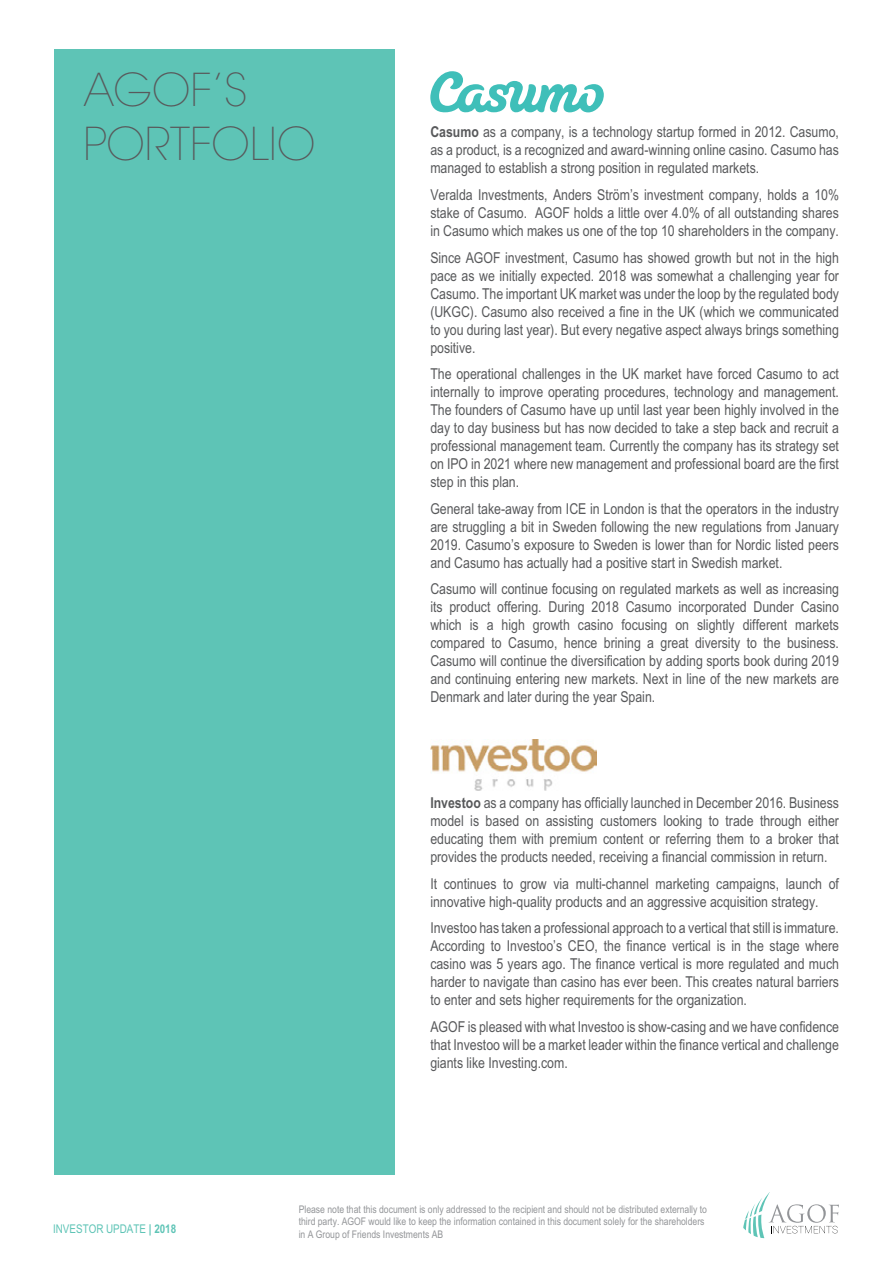
<style>
.page{position:relative;width:893px;height:1263px;background:#fff}
.page>*{position:absolute;margin:0;border:0;box-sizing:border-box;transform-origin:0 0}
.t1{font:200 45px/54px "Avant Garde";color:#58595b}
.t2{font:condensed 15px/18px "M Arial";color:#58595b;text-align:justify}
.t3{font:condensed 12px "M Arial";color:#5ec4b6}
.t4{font:condensed 10.5px/12.6px "M Arial";color:#939598}
.s1{font-weight:700}
</style>
<div class="page">
<svg style="left:743px;top:1193px;width:96px;height:45px"></svg>
<div style="left:54px;top:50px;width:340px;height:1125px;background:#5ec4b6"></div>
<svg style="left:430px;top:71px;width:174px;height:42px"></svg>
<img style="left:430px;top:739px;width:167px;height:52px">
<h1 class="t1" style="left:84px;top:64px;width:233px">AGOF’S<br>PORTFOLIO</h1>
<p class="t2" style="left:430px;top:123px;width:410px"><span class="s1">Casumo</span> as a company, is a technology startup formed in 2012. Casumo, as a product, is a recognized and award-winning online casino. Casumo has managed to establish a strong position in regulated markets.</p>
<p class="t2" style="left:430px;top:186px;width:410px">Veralda Investments, Anders Ström’s investment company, holds a 10% stake of Casumo. AGOF holds a little over 4.0% of all outstanding shares in Casumo which makes us one of the top 10 shareholders in the company.</p>
<p class="t2" style="left:430px;top:248px;width:410px">Since AGOF investment, Casumo has showed growth but not in the high pace as we initially expected. 2018 was somewhat a challenging year for Casumo. The important UK market was under the loop by the regulated body (UKGC). Casumo also received a fine in the UK (which we communicated to you during last year). But every negative aspect always brings something positive.</p>
<p class="t2" style="left:430px;top:365px;width:410px">The operational challenges in the UK market have forced Casumo to act internally to improve operating procedures, technology and management.<br>The founders of Casumo have up until last year been highly involved in the day to day business but has now decided to take a step back and recruit a professional management team. Currently the company has its strategy set on IPO in 2021 where new management and professional board are the first step in this plan.</p>
<p class="t2" style="left:430px;top:499px;width:410px">General take-away from ICE in London is that the operators in the industry are struggling a bit in Sweden following the new regulations from January 2019. Casumo’s exposure to Sweden is lower than for Nordic listed peers and Casumo has actually had a positive start in Swedish market.</p>
<p class="t2" style="left:430px;top:580px;width:410px">Casumo will continue focusing on regulated markets as well as increasing its product offering. During 2018 Casumo incorporated Dunder Casino which is a high growth casino focusing on slightly different markets compared to Casumo, hence brining a great diversity to the business.<br>Casumo will continue the diversification by adding sports book during 2019 and continuing entering new markets. Next in line of the new markets are Denmark and later during the year Spain.</p>
<p class="t2" style="left:430px;top:794px;width:410px"><span class="s1">Investoo</span> as a company has officially launched in December 2016. Business model is based on assisting customers looking to trade through either educating them with premium content or referring them to a broker that provides the products needed, receiving a financial commission in return.</p>
<p class="t2" style="left:430px;top:874px;width:410px">It continues to grow via multi-channel marketing campaigns, launch of innovative high-quality products and an aggressive acquisition strategy.</p>
<p class="t2" style="left:430px;top:919px;width:410px">Investoo has taken a professional approach to a vertical that still is immature.<br>According to Investoo’s CEO, the finance vertical is in the stage where casino was 5 years ago. The finance vertical is more regulated and much harder to navigate than casino has ever been. This creates natural barriers to enter and sets higher requirements for the organization.</p>
<p class="t2" style="left:430px;top:1017px;width:410px">AGOF is pleased with what Investoo is show-casing and we have confidence that Investoo will be a market leader within the finance vertical and challenge giants like Investing.com.</p>
<p class="t3" style="left:53px;top:1222px;width:125px">INVESTOR UPDATE <span class="s1">| 2018</span></p>
<p class="t4" style="left:299px;top:1203px;width:410px">Please note that this document is only addressed to the recipient and should not be distributed externally to third party. AGOF would like to keep the information contained in this document solely for the shareholders in A Group of Friends Investments AB</p>
</div>
